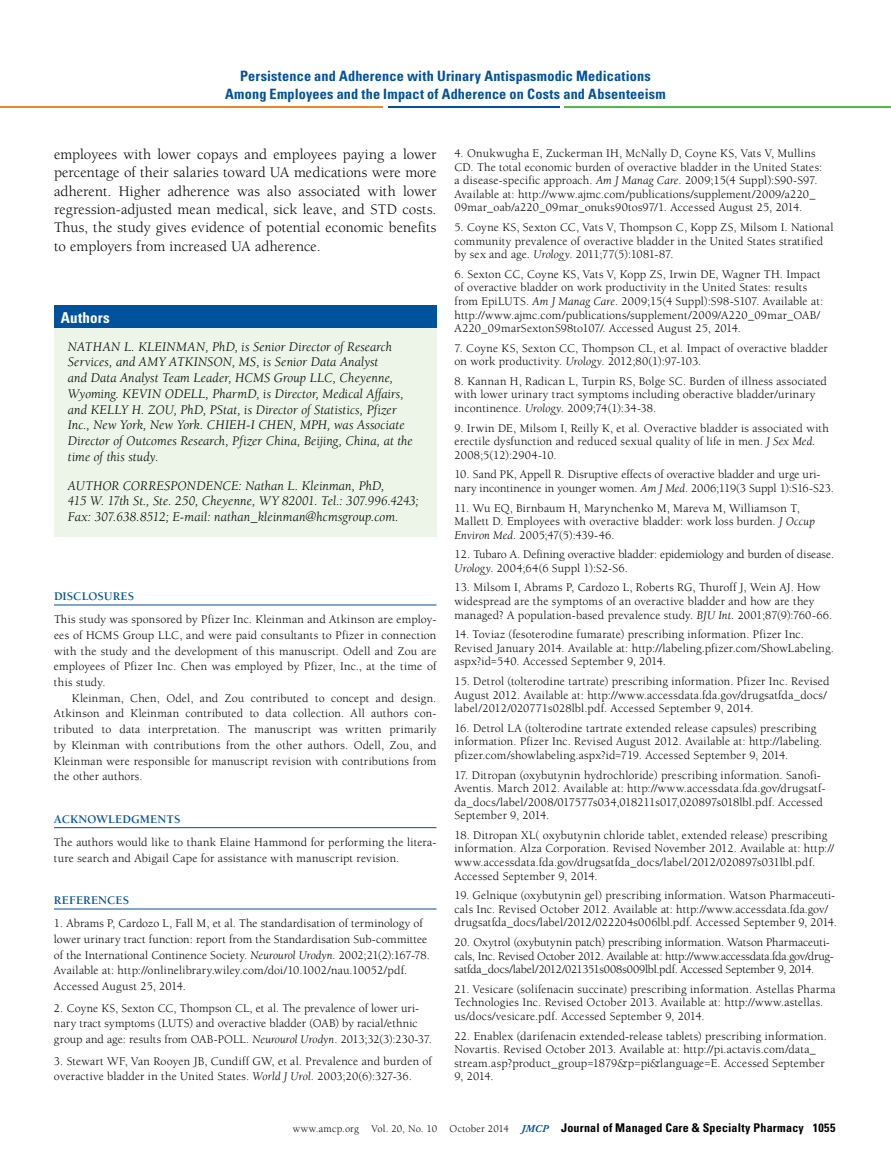
<style>
.page{position:relative;width:891px;height:1175px;background:#fff}
.page>*{position:absolute;margin:0;border:0;box-sizing:border-box;transform-origin:0 0}
.t1{font:15px/18.3px "Berkeley Pro";color:#000;text-align:justify}
.t2{font:700 condensed 15px "Univers";letter-spacing:.02em;color:#fff}
.t3{font:700 condensed 14.25px/18px "Univers";letter-spacing:.01em;color:#00529c;text-align:center}
.t4{font:italic 13.5px/15.8px "Berkeley Pro";letter-spacing:.005em;color:#000}
.t5{font:12px/13.6px "Berkeley Pro";letter-spacing:.01em;color:#000}
.t6{font:12px/13.6px "Berkeley Pro";letter-spacing:-.01em;color:#000}
.t7{font:700 condensed 12px "Univers";letter-spacing:.015em;color:#000}
.t8{font:700 12px "Berkeley Pro";letter-spacing:.005em;color:#00529c}
.s1{font-style:italic}
.s2{font-family:"Berkeley Pro";font-weight:400;font-stretch:normal;font-size:10.5px}
.s3{font-family:"Adobe Garamond Pro";font-style:italic;font-stretch:normal;font-size:10.5px;color:#00529c}
</style>
<div class="page">
<hr style="left:0;top:107px;width:383px;height:1px;background:#f58427">
<hr style="left:388px;top:107px;width:172px;height:1px;background:#00529c">
<hr style="left:565px;top:107px;width:326px;height:1px;background:#54b948">
<hr style="left:54px;top:604px;width:382px;height:1px;background:#00529c">
<hr style="left:54px;top:827px;width:382px;height:1px;background:#00529c">
<hr style="left:54px;top:908px;width:382px;height:1px;background:#00529c">
<div style="left:54px;top:305px;width:383px;height:232px;background:#ecf5e8"></div>
<div style="left:54px;top:305px;width:383px;height:23px;background:#00529c"></div>
<p class="t3" style="left:225px;top:67px;width:442px">Persistence and Adherence with Urinary Antispasmodic Medications<br>Among Employees and the Impact of Adherence on Costs and Absenteeism</p>
<p class="t1" style="left:54px;top:145px;width:384px">employees with lower copays and employees paying a lower percentage of their salaries toward UA medications were more adherent. Higher adherence was also associated with lower regression-adjusted mean medical, sick leave, and STD costs.<br>Thus, the study gives evidence of potential economic benefits to employers from increased UA adherence.</p>
<p class="t2" style="left:61px;top:308px;width:51px">Authors</p>
<p class="t4" style="left:68px;top:339px;width:346px">NATHAN L. KLEINMAN, PhD, is Senior Director of Research Services, and AMY ATKINSON, MS, is Senior Data Analyst<br>and Data Analyst Team Leader, HCMS Group LLC, Cheyenne, Wyoming. KEVIN ODELL, PharmD, is Director, Medical Affairs, and KELLY H. ZOU, PhD, PStat, is Director of Statistics, Pfizer Inc., New York, New York. CHIEH-I CHEN, MPH, was Associate Director of Outcomes Research, Pfizer China, Beijing, China, at the time of this study.</p>
<p class="t4" style="left:68px;top:478px;width:352px">AUTHOR CORRESPONDENCE: Nathan L. Kleinman, PhD,<br>415 W. 17th St., Ste. 250, Cheyenne, WY 82001. Tel.: 307.996.4243;<br>Fax: 307.638.8512; E-mail: nathan_kleinman@hcmsgroup.com.</p>
<p class="t8" style="left:54px;top:589px;width:82px">DISCLOSURES</p>
<p class="t5" style="left:54px;top:611px;width:384px;line-height:15.8px;text-align:justify">This study was sponsored by Pfizer Inc. Kleinman and Atkinson are employ&shy;ees of HCMS Group LLC, and were paid consultants to Pfizer in connection with the study and the development of this manuscript. Odell and Zou are employees of Pfizer Inc. Chen was employed by Pfizer, Inc., at the time of this study.</p>
<p class="t5" style="left:54px;top:690px;width:384px;line-height:15.8px;text-align:justify;text-indent:18px">Kleinman, Chen, Odel, and Zou contributed to concept and design.<br>Atkinson and Kleinman contributed to data collection. All authors con&shy;tributed to data interpretation. The manuscript was written primarily by Kleinman with contributions from the other authors. Odell, Zou, and Kleinman were responsible for manuscript revision with contributions from the other authors.</p>
<p class="t8" style="left:54px;top:812px;width:128px">ACKNOWLEDGMENTS</p>
<p class="t5" style="left:54px;top:834px;width:384px;line-height:15.8px">The authors would like to thank Elaine Hammond for performing the litera&shy;ture search and Abigail Cape for assistance with manuscript revision.</p>
<p class="t8" style="left:54px;top:893px;width:77px">REFERENCES</p>
<p class="t5" style="left:54px;top:915px;width:377px;line-height:15.8px">1. Abrams P, Cardozo L, Fall M, et al. The standardisation of terminology of lower urinary tract function: report from the Standardisation Sub-committee of the International Continence Society. <span class="s1">Neurourol Urodyn.</span> 2002;21(2):167-78.<br>Available at: http://onlinelibrary.wiley.com/doi/10.1002/nau.10052/pdf.<br>Accessed August 25, 2014.</p>
<p class="t5" style="left:54px;top:1000px;width:379px;line-height:15.8px">2. Coyne KS, Sexton CC, Thompson CL, et al. The prevalence of lower uri&shy;nary tract symptoms (LUTS) and overactive bladder (OAB) by racial/ethnic group and age: results from OAB-POLL. <span class="s1">Neurourol Urodyn</span>. 2013;32(3):230-37.</p>
<p class="t5" style="left:54px;top:1053px;width:379px;line-height:15.8px">3. Stewart WF, Van Rooyen JB, Cundiff GW, et al. Prevalence and burden of overactive bladder in the United States. <span class="s1">World J Urol</span>. 2003;20(6):327-36.</p>
<p class="t5" style="left:455px;top:146px;width:369px">4. Onukwugha E, Zuckerman IH, McNally D, Coyne KS, Vats V, Mullins CD. The total economic burden of overactive bladder in the United States: a disease-specific approach. <span class="s1">Am J Manag Care</span>. 2009;15(4 Suppl):S90-S97.<br>Available at: http://www.ajmc.com/publications/supplement/2009/a220_ 09mar_oab/a220_09mar_onuks90tos97/1. Accessed August 25, 2014.</p>
<p class="t5" style="left:455px;top:220px;width:380px">5. Coyne KS, Sexton CC, Vats V, Thompson C, Kopp ZS, Milsom I. National community prevalence of overactive bladder in the United States stratified by sex and age. <span class="s1">Urology</span>. 2011;77(5):1081-87.</p>
<p class="t5" style="left:455px;top:267px;width:370px">6. Sexton CC, Coyne KS, Vats V, Kopp ZS, Irwin DE, Wagner TH. Impact of overactive bladder on work productivity in the United States: results from EpiLUTS. <span class="s1">Am J Manag Care</span>. 2009;15(4 Suppl):S98-S107. Available at: http://www.ajmc.com/publications/supplement/2009/A220_09mar_OAB/ A220_09marSextonS98to107/. Accessed August 25, 2014.</p>
<p class="t5" style="left:455px;top:341px;width:375px">7. Coyne KS, Sexton CC, Thompson CL, et al. Impact of overactive bladder on work productivity. <span class="s1">Urology</span>. 2012;80(1):97-103.</p>
<p class="t5" style="left:455px;top:374px;width:374px">8. Kannan H, Radican L, Turpin RS, Bolge SC. Burden of illness associated with lower urinary tract symptoms including oberactive bladder/urinary incontinence. <span class="s1">Urology</span>. 2009;74(1):34-38.</p>
<p class="t5" style="left:455px;top:421px;width:376px">9. Irwin DE, Milsom I, Reilly K, et al. Overactive bladder is associated with erectile dysfunction and reduced sexual quality of life in men. <span class="s1">J Sex Med.<br></span>2008;5(12):2904-10.</p>
<p class="t5" style="left:455px;top:468px;width:381px">10. Sand PK, Appell R. Disruptive effects of overactive bladder and urge uri&shy;nary incontinence in younger women. <span class="s1">Am J Med</span>. 2006;119(3 Suppl 1):S16-S23.</p>
<p class="t5" style="left:455px;top:501px;width:362px">11. Wu EQ, Birnbaum H, Marynchenko M, Mareva M, Williamson T,<br>Mallett D. Employees with overactive bladder: work loss burden. <span class="s1">J Occup<br>Environ Med.</span> 2005;47(5):439-46.</p>
<p class="t5" style="left:455px;top:548px;width:381px">12. Tubaro A. Defining overactive bladder: epidemiology and burden of disease.<br><span class="s1">Urology</span>. 2004;64(6 Suppl 1):S2-S6.</p>
<p class="t5" style="left:455px;top:581px;width:379px">13. Milsom I, Abrams P, Cardozo L, Roberts RG, Thuroff J, Wein AJ. How widespread are the symptoms of an overactive bladder and how are they managed? A population-based prevalence study. <span class="s1">BJU Int.</span> 2001;87(9):760-66.</p>
<p class="t5" style="left:455px;top:627px;width:381px">14. Toviaz (fesoterodine fumarate) prescribing information. Pfizer Inc.<br>Revised January 2014. Available at: http://labeling.pfizer.com/ShowLabeling. aspx?id=540. Accessed September 9, 2014.</p>
<p class="t5" style="left:455px;top:674px;width:377px">15. Detrol (tolterodine tartrate) prescribing information. Pfizer Inc. Revised<br>August 2012. Available at: http://www.accessdata.fda.gov/drugsatfda_docs/ label/2012/020771s028lbl.pdf. Accessed September 9, 2014.</p>
<p class="t5" style="left:455px;top:721px;width:369px">16. Detrol LA (tolterodine tartrate extended release capsules) prescribing information. Pfizer Inc. Revised August 2012. Available at: http://labeling. pfizer.com/showlabeling.aspx?id=719. Accessed September 9, 2014.</p>
<p class="t5" style="left:455px;top:768px;width:372px">17. Ditropan (oxybutynin hydrochloride) prescribing information. Sanofi-Aventis. March 2012. Available at: http://www.accessdata.fda.gov/drugsatf&shy;da_docs/label/2008/017577s034,018211s017,020897s018lbl.pdf. Accessed September 9, 2014.</p>
<p class="t5" style="left:455px;top:828px;width:381px">18. Ditropan XL( oxybutynin chloride tablet, extended release) prescribing information. Alza Corporation. Revised November 2012. Available at: http:// www.accessdata.fda.gov/drugsatfda_docs/label/2012/020897s031lbl.pdf.<br>Accessed September 9, 2014.</p>
<p class="t5" style="left:455px;top:888px;width:384px">19. Gelnique (oxybutynin gel) prescribing information. Watson Pharmaceuti&shy;cals Inc. Revised October 2012. Available at: http://www.accessdata.fda.gov/ drugsatfda_docs/label/2012/022204s006lbl.pdf. Accessed September 9, 2014.</p>
<p class="t6" style="left:455px;top:935px;width:381px">20. Oxytrol (oxybutynin patch) prescribing information. Watson Pharmaceuti&shy;cals, Inc. Revised October 2012. Available at: http://www.accessdata.fda.gov/drug&shy;satfda_docs/label/2012/021351s008s009lbl.pdf. Accessed September 9, 2014.</p>
<p class="t5" style="left:455px;top:982px;width:383px">21. Vesicare (solifenacin succinate) prescribing information. Astellas Pharma<br>Technologies Inc. Revised October 2013. Available at: http://www.astellas. us/docs/vesicare.pdf. Accessed September 9, 2014.</p>
<p class="t5" style="left:455px;top:1029px;width:374px">22. Enablex (darifenacin extended-release tablets) prescribing information.<br>Novartis. Revised October 2013. Available at: http://pi.actavis.com/data_ stream.asp?product_group=1879&amp;p=pi&amp;language=E. Accessed September 9, 2014.</p>
<p class="t7" style="left:293px;top:1120px;width:544px"><span class="s2">www.amcp.org Vol. 20, No. 10 October 2014</span> <span class="s3">JMCP</span> Journal of Managed Care &amp; Specialty Pharmacy 1055</p>
</div>
